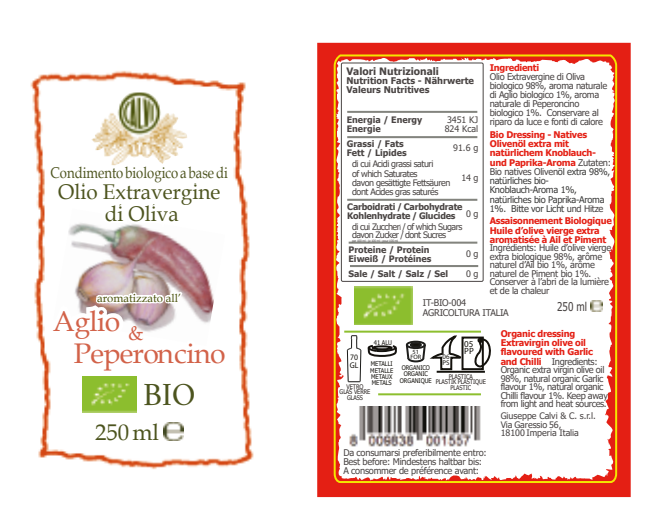
<style>
.page{position:relative;width:648px;height:525px;background:#fff}
.page>*{position:absolute;margin:0;border:0;box-sizing:border-box;transform-origin:0 0}
.t1{font:32.4px "Amiri";color:#4c541e}
.t2{font:28.4px "Book Antiqua";letter-spacing:-.02em;color:#d26249}
.t3{font:22.8px "Book Antiqua";color:#4c541e}
.t4{font:21.2px/21.2px "Book Antiqua";color:#4d541f;text-align:center}
.t5{font:15.6px "Book Antiqua";color:#4d541f;scale:.84 1}
.t6{font:12px "Tahoma";color:#4a4544;scale:.82 1}
.t7{font:11.2px "Book Antiqua";color:#4b530e}
.t8{font:700 10.4px "Tahoma";color:#4a4544}
.t9{font:9.2px/8.8px "Tahoma";letter-spacing:-.03em;color:#494444}
.t10{font:9.2px/9.2px "Tahoma";letter-spacing:-.025em;color:#3c3c3b}
.t11{font:9.2px/8.8px "Tahoma";letter-spacing:-.025em;color:#4a4544}
.t12{font:700 9.2px/9.2px "Tahoma";letter-spacing:-.025em;color:#e42116}
.t13{font:700 9.2px/8.8px "Tahoma";color:#4a4544}
.t14{font:9.2px/7.2px "Myriad Pro";color:#13110c}
.t15{font:8.8px/9.2px "Tahoma";letter-spacing:-.05em;color:#4a4544}
.t16{font:700 8.8px/8.8px "Tahoma";color:#4a4544}
.t17{font:8.8px/8.4px "Tahoma";letter-spacing:-.005em;color:#494444}
.t18{font:700 8.8px/8.8px "Tahoma";letter-spacing:-.025em;color:#4a4544}
.t19{font:8.8px/8.8px "Tahoma";color:#4a4544}
.t20{font:8.4px/8.4px "Myriad Pro";color:#13110c;scale:.93 1}
.t21{font:6.8px/6px "Myriad Pro";color:#13110c}
.t22{font:6.4px/5.6px "Tahoma";letter-spacing:-.015em;color:#2b2523;text-align:center;scale:.89 1}
.t23{font:6.4px/6.4px "Tahoma";color:#13110c;scale:.9 1}
.t24{font:6.4px "Tahoma";color:#14120e;scale:.9 1}
.t25{font:6.4px/5.2px "Myriad Pro";color:#13110c;text-align:center}
.s1{font-weight:700;color:#e42116}
.s2{color:#494444}
.s3{font-size:7.2px}
</style>
<div class="page">
<img style="left:30px;top:70px;width:224px;height:400px">
<img style="left:91px;top:92px;width:96px;height:73px">
<img style="left:53px;top:239px;width:172px;height:47px">
<img style="left:163px;top:421px;width:20px;height:19px">
<img style="left:82px;top:381px;width:55px;height:31px">
<svg style="left:48px;top:171px;width:180px;height:68px"></svg>
<svg style="left:45px;top:286px;width:187px;height:95px"></svg>
<div style="left:317px;top:43px;width:313px;height:453px;background:#e41f14"></div>
<svg style="left:332px;top:53px;width:286px;height:430px"></svg>
<h3 class="t5" style="left:51px;top:162px;width:212px">Condimentobiologicoabasedi</h3>
<h3 class="t4" style="left:58px;top:181px;width:164px">Olio Extravergine di Oliva</h3>
<p class="t7" style="left:97px;top:290px;width:86px">aromatizzato all’</p>
<h2 class="t2" style="left:53px;top:301px;width:92px">Aglio <sub>&amp;</sub></h2>
<h2 class="t2" style="left:74px;top:333px;width:153px">Peperoncino</h2>
<h1 class="t1" style="left:143px;top:374px;width:54px">BIO</h1>
<h3 class="t3" style="left:95px;top:416px;width:65px">250ml</h3>
<p class="t12" style="left:489px;top:63px;width:51px">Ingredienti</p>
<p class="t9" style="left:489px;top:73px;width:119px">Olio Extravergine di Oliva biologico 98%, aroma naturale di Aglio biologico 1%, aroma naturale di Peperoncino biologico 1%. Conservare al riparo da luce e fonti di calore</p>
<p class="t10" style="left:489px;top:130px;width:123px"><span class="s1">Bio Dressing - Natives<br>Olivenöl extra mit natürlichem Knoblauch&shy;und Paprika-Aroma</span> <span class="s2">Zutaten:<br>Bio natives Oliven</span>öl extra 98%, natürliches bio-<br>Knoblauch-Aroma 1%, natürliches bio Paprika-Aroma<br>1%. Bitte vor Licht <span class="s2">und Hitze</span></p>
<p class="t12" style="left:489px;top:217px;width:123px">Assaisonnement Biologique<br>Huile d’olive vierge extra aromatisée à Ail et Piment</p>
<p class="t9" style="left:489px;top:244px;width:123px">Ingrédients: Huile d’olive vierge extra biologique 98%, arôme naturel d’Ail bio 1%, arôme naturel de Piment bio 1%.<br>Conserver à l’abri de la lumière et de la chaleur</p>
<p class="t9" style="left:500px;top:329px;width:109px"><span class="s1">Organic dressing<br>Extravirgin olive oil flavoured with Garlic and Chilli</span> Ingredients:<br>Organic extra virgin olive oil<br>98%, natural organic Garlic flavour 1%, natural organic<br>Chilli flavour 1%. Keep away from light and heat sources.</p>
<p class="t8" style="left:346px;top:64px;width:94px">Valori Nutrizionali</p>
<p class="t13" style="left:346px;top:77px;width:129px">Nutrition Facts - Nährwerte<br>Valeurs Nutritives</p>
<p class="t16" style="left:346px;top:115px;width:77px">Energia / Energy<br>Energie</p>
<p class="t19" style="left:444px;top:115px;width:35px">3451 KJ<br>824 Kcal</p>
<p class="t16" style="left:346px;top:139px;width:61px">Grassi / Fats<br>Fett / Lipides</p>
<p class="t15" style="left:453px;top:143px;width:27px">91.6 g</p>
<p class="t15" style="left:352px;top:160px;width:100px">di cui Acidi grassi saturi<br>of which Saturates<br>davon gesättigte Fettsäuren dont Acides gras saturés</p>
<p class="t15" style="left:461px;top:174px;width:18px">14 g</p>
<p class="t15" style="left:466px;top:209px;width:14px">0g</p>
<p class="t15" style="left:466px;top:249px;width:14px">0g</p>
<p class="t15" style="left:466px;top:269px;width:14px">0g</p>
<p class="t18" style="left:347px;top:203px;width:117px">Carboidrati / Carbohydrate<br>Kohlenhydrate / Glucides</p>
<p class="t15" style="left:352px;top:222px;width:112px">di cui Zuccher<span class="s3">i</span> / of which Sugars davon Zucker / dont Sucres</p>
<p class="t16" style="left:348px;top:245px;width:84px">Proteine / Protein<br>Eiweiß / Protéines</p>
<p class="t16" style="left:348px;top:269px;width:101px">Sale / Salt / Salz / Sel</p>
<p class="t11" style="left:423px;top:298px;width:87px">IT-BIO-004<br>AGRICOLTURA ITALIA</p>
<h3 class="t6" style="left:557px;top:298px;width:38px">250 ml</h3>
<p class="t24" style="left:374px;top:338px;width:21px">41 ALU</p>
<p class="t14" style="left:464px;top:339px;width:11px">05<br>PP</p>
<p class="t20" style="left:350px;top:352px;width:11px">70<br>GL</p>
<p class="t25" style="left:410px;top:348px;width:12px">51<br>FOR</p>
<p class="t21" style="left:442px;top:354px;width:9px">06<br>PS</p>
<p class="t23" style="left:370px;top:360px;width:27px">METALLI<br>METALLE<br>METAUX<br>METALS</p>
<p class="t23" style="left:400px;top:364px;width:37px;text-align:center">ORGANICO<br>ORGANIC<br>ORGANIQUE</p>
<p class="t22" style="left:435px;top:373px;width:58px">PLASTICA<br>PLASTIK PLASTIQUE<br>PLASTIC</p>
<p class="t22" style="left:339px;top:383px;width:36px">VETRO<br>GLAS VERRE<br>GLASS</p>
<p class="t11" style="left:343px;top:448px;width:145px">Da consumarsi preferibilmente entro:<br>Best before: Mindestens haltbar bis:<br>A consommer de préférence avant:</p>
<p class="t17" style="left:500px;top:411px;width:97px">Giuseppe Calvi &amp; C. s.r.l.<br>Via Garessio 56,<br>18100 Imperia Italia</p>
</div>
